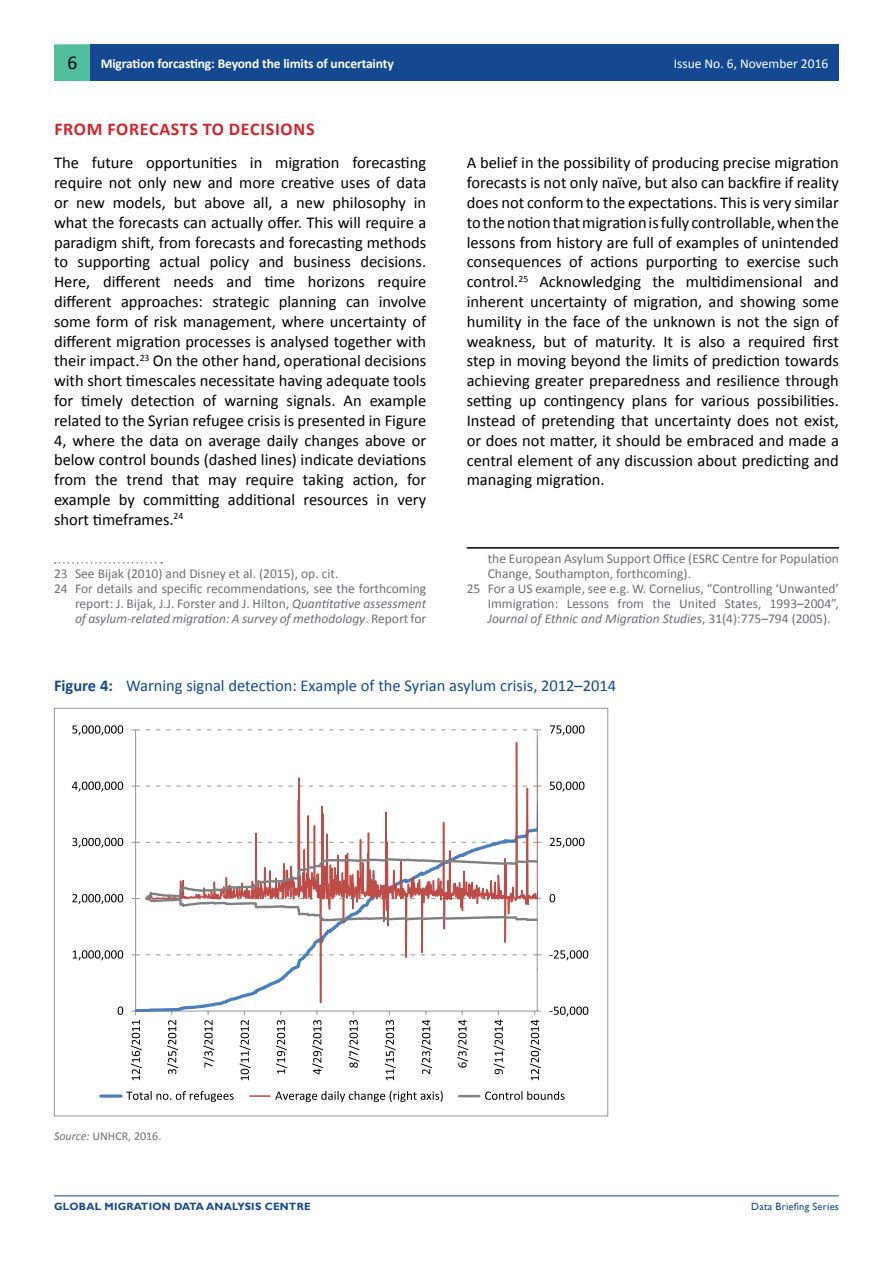
<style>
.page{position:relative;width:893px;height:1263px;background:#fff}
.page>*{position:absolute;margin:0;border:0;box-sizing:border-box;transform-origin:0 0}
.t1{font:19.5px "Calibri";color:#000}
.t2{font:700 18px "Calibri";letter-spacing:.04em;color:#d2232a}
.t3{font:16.5px/19.8px "Calibri";color:#000;text-align:justify}
.t4{font:16.5px "Calibri";color:#144991}
.t5{font:13.5px "Calibri";color:#6d6e71}
.t6{font:italic 13.5px "Calibri";color:#6d6e71}
.t7{font:700 13.5px "Calibri";letter-spacing:-.01em;color:#fff}
.t8{font:13.5px "Calibri";color:#fff}
.t9{font:12px "Calibri";color:#6d6e71}
.t10{font:700 10.5px "Gill Sans";letter-spacing:.02em;color:#144991}
.t11{font:10.5px "Gill Sans";letter-spacing:.02em;color:#144991}
.s1{font-style:italic}
.s2{font-style:normal}
.s3{font-weight:700}
</style>
<div class="page">
<div style="left:56px;top:46px;width:33px;height:34px;background:#51be9d"></div>
<div style="left:54px;top:44px;width:37px;height:37px;border:3px solid #51be9d"></div>
<div style="left:91px;top:44px;width:748px;height:37px;background:#144991"></div>
<hr style="left:54px;top:1195px;width:785px;height:1px;background:#144991">
<svg style="left:55px;top:562px;width:107px;height:2px"></svg>
<hr style="left:467px;top:547px;width:372px;height:2px;background:#000">
<hr style="left:537px;top:730px;width:1px;height:281px;background:#939598">
<hr style="left:135px;top:730px;width:1px;height:281px;background:#939598">
<svg style="left:132px;top:729px;width:409px;height:1px"></svg>
<svg style="left:144px;top:738px;width:394px;height:274px"></svg>
<svg style="left:132px;top:803px;width:409px;height:171px"></svg>
<svg style="left:550px;top:1006px;width:38px;height:10px"></svg>
<svg style="left:550px;top:950px;width:38px;height:10px"></svg>
<svg style="left:550px;top:894px;width:5px;height:8px"></svg>
<svg style="left:550px;top:838px;width:34px;height:10px"></svg>
<svg style="left:550px;top:781px;width:34px;height:10px"></svg>
<svg style="left:550px;top:725px;width:34px;height:10px"></svg>
<svg style="left:118px;top:1006px;width:5px;height:9px"></svg>
<svg style="left:73px;top:950px;width:50px;height:10px"></svg>
<svg style="left:72px;top:894px;width:51px;height:10px"></svg>
<svg style="left:72px;top:838px;width:51px;height:10px"></svg>
<svg style="left:72px;top:781px;width:51px;height:10px"></svg>
<svg style="left:72px;top:725px;width:51px;height:10px"></svg>
<svg style="left:131px;top:1011px;width:11px;height:69px"></svg>
<svg style="left:167px;top:1011px;width:11px;height:63px"></svg>
<svg style="left:203px;top:1011px;width:11px;height:57px"></svg>
<svg style="left:240px;top:1011px;width:11px;height:69px"></svg>
<svg style="left:276px;top:1011px;width:11px;height:63px"></svg>
<svg style="left:312px;top:1011px;width:11px;height:63px"></svg>
<svg style="left:348px;top:1011px;width:11px;height:57px"></svg>
<svg style="left:385px;top:1011px;width:11px;height:69px"></svg>
<svg style="left:421px;top:1011px;width:11px;height:63px"></svg>
<svg style="left:457px;top:1011px;width:11px;height:56px"></svg>
<svg style="left:494px;top:1011px;width:10px;height:63px"></svg>
<svg style="left:530px;top:1011px;width:11px;height:69px"></svg>
<svg style="left:101px;top:1094px;width:20px;height:4px"></svg>
<svg style="left:126px;top:1091px;width:108px;height:11px"></svg>
<hr style="left:250px;top:1095px;width:20px;height:2px;background:#be4c49">
<svg style="left:275px;top:1091px;width:168px;height:11px"></svg>
<hr style="left:459px;top:1095px;width:20px;height:2px;background:#7f8080">
<svg style="left:485px;top:1091px;width:79px;height:9px"></svg>
<p class="t1" style="left:67px;top:51px;width:11px">6</p>
<p class="t7" style="left:101px;top:55px;width:295px">Migration forcasting: Beyond the limits of uncertainty</p>
<p class="t8" style="left:674px;top:55px;width:156px">Issue No. 6, November 2016</p>
<p class="t2" style="left:54px;top:118px;width:262px">FROM FORECASTS TO DECISIONS</p>
<p class="t3" style="left:54px;top:153px;width:374px">The future opportunities in migration forecasting require not only new and more creative uses of data or new models, but above all, a new philosophy in what the forecasts can actually offer. This will require a paradigm shift, from forecasts and forecasting methods to supporting actual policy and business decisions.<br>Here, different needs and time horizons require different approaches: strategic planning can involve some form of risk management, where uncertainty of different migration processes is analysed together with their impact.<sup>23</sup> On the other hand, operational decisions with short timescales necessitate having adequate tools for timely detection of warning signals. An example related to the Syrian refugee crisis is presented in Figure 4, where the data on average daily changes above or below control bounds (dashed lines) indicate deviations from the trend that may require taking action, for example by committing additional resources in very short timeframes.<sup>24</sup></p>
<p class="t5" style="left:54px;top:565px;width:286px">23 See Bijak (2010) and Disney et al. (2015), op. cit.</p>
<p class="t5" style="left:54px;top:580px;width:374px">24 For details and specific recommendations, see the forthcoming</p>
<p class="t5" style="left:75px;top:595px;width:353px">report: J. Bijak, J.J. Forster and J. Hilton, <span class="s1">Quantitative assessment</span></p>
<p class="t6" style="left:75px;top:609px;width:353px">of asylum-related migration: A survey of methodology<span class="s2">. Report for</span></p>
<p class="t3" style="left:467px;top:153px;width:374px">A belief in the possibility of producing precise migration forecasts is not only naïve, but also can backfire if reality does not conform to the expectations. This is very similar to the notion that migration is fully controllable, when the lessons from history are full of examples of unintended consequences of actions purporting to exercise such control.<sup>25</sup> Acknowledging the multidimensional and inherent uncertainty of migration, and showing some humility in the face of the unknown is not the sign of weakness, but of maturity. It is also a required first step in moving beyond the limits of prediction towards achieving greater preparedness and resilience through setting up contingency plans for various possibilities.<br>Instead of pretending that uncertainty does not exist, or does not matter, it should be embraced and made a central element of any discussion about predicting and managing migration.</p>
<p class="t5" style="left:488px;top:550px;width:353px">the European Asylum Support Office (ESRC Centre for Population</p>
<p class="t5" style="left:488px;top:565px;width:205px">Change, Southampton, forthcoming).</p>
<p class="t5" style="left:467px;top:580px;width:374px">25 For a US example, see e.g. W. Cornelius, “Controlling ‘Unwanted’</p>
<p class="t5" style="left:488px;top:595px;width:353px">Immigration: Lessons from the United States, 1993–2004”,</p>
<p class="t6" style="left:488px;top:609px;width:344px">Journal of Ethnic and Migration Studies<span class="s2">, 31(4):775–794 (2005).</span></p>
<p class="t4" style="left:54px;top:675px;width:564px"><span class="s3">Figure 4:</span> Warning signal detection: Example of the Syrian asylum crisis, 2012–2014</p>
<p class="t9" style="left:54px;top:1128px;width:109px"><span class="s1">Source:</span> UNHCR, 2016.</p>
<p class="t10" style="left:54px;top:1199px;width:258px">GLOBAL MIGRATION DATA ANALYSIS CENTRE</p>
<p class="t11" style="left:751px;top:1200px;width:89px">Data Briefing Series</p>
</div>
